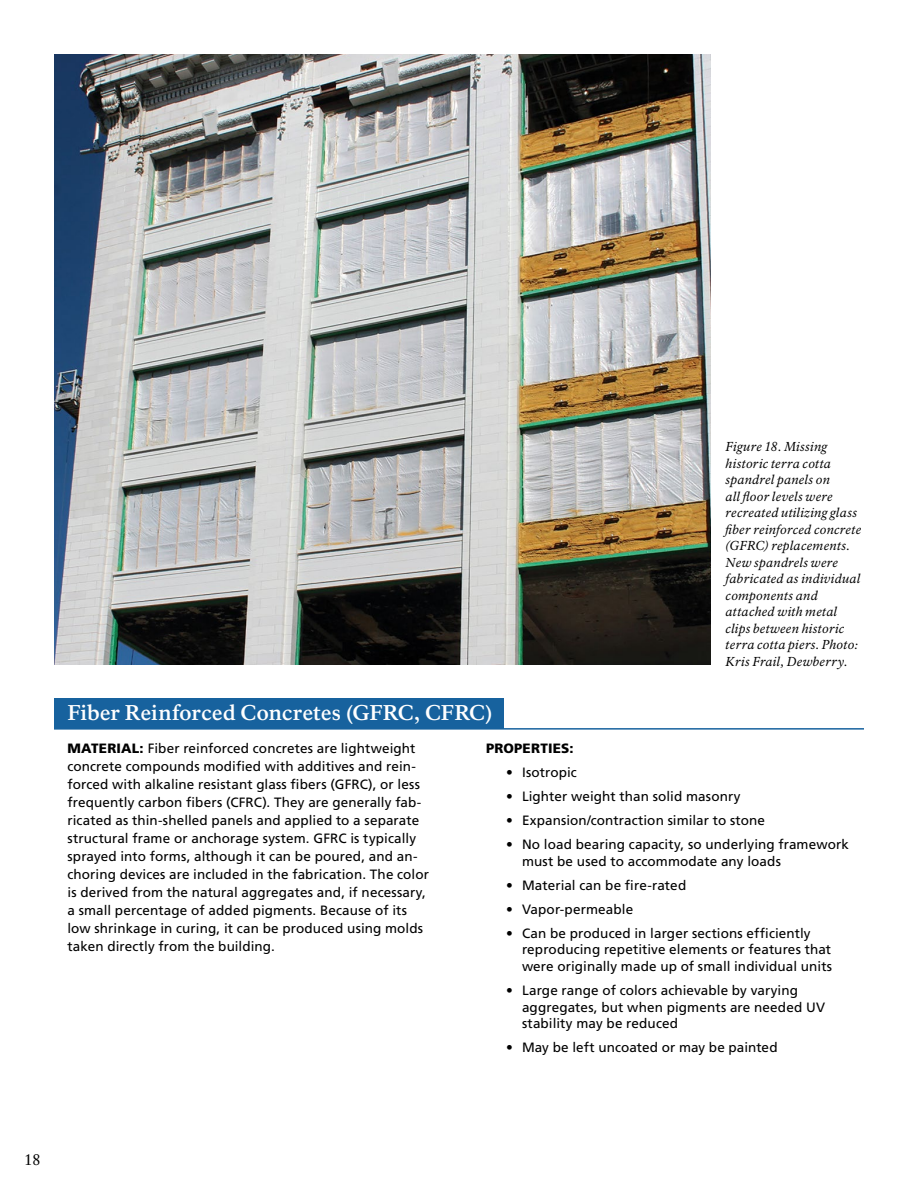
<style>
.page{position:relative;width:918px;height:1188px;background:#fff}
.page>*{position:absolute;margin:0;border:0;box-sizing:border-box;transform-origin:0 0}
._508_Potential_Subs{font:700 21px "NPS Rawlinson OT";letter-spacing:-.005em;color:#fff}
.t1{font:15px "NPS Rawlinson OT";color:#000}
._508_appendix_inset{font:13.5px/18px "Frutiger LT Std";letter-spacing:.005em;color:#000}
._508_subst_materials{font:13.5px/16.5px "Frutiger LT Std";letter-spacing:.005em;color:#000}
._508_Body_text{font:900 13.5px "Frutiger LT Std";letter-spacing:.01em;color:#000}
._508_Photo_captions{font:italic 12.75px/16.5px "NPS Rawlinson OT";letter-spacing:.02em;color:#000}
.s1{font-weight:900}
</style>
<div class="page">
<div style="left:54px;top:699px;width:450px;height:30px;background:#17629e"></div>
<hr style="left:54px;top:728px;width:810px;height:2px;background:#17629e">
<img style="left:54px;top:54px;width:657px;height:611px">
<p class="_508_Photo_captions" style="left:726px;top:439px;width:137px">Figure 18. Missing historic terra cotta spandrel panels on<br>all floor levels were recreated utilizing glass fiber reinforced concrete (GFRC) replacements.<br>New spandrels were fabricated as individual components and attached with metal clips between historic terra cotta piers. Photo:<br>Kris Frail, Dewberry.</p>
<p class="_508_Potential_Subs" style="left:68px;top:700px;width:427px">Fiber Reinforced Concretes (GFRC, CFRC)</p>
<p class="_508_appendix_inset" style="left:68px;top:739px;width:363px"><span class="s1">MATERIAL:</span> Fiber reinforced concretes are lightweight concrete compounds modified with additives and rein&shy;forced with alkaline resistant glass fibers (GFRC), or less frequently carbon fibers (CFRC). They are generally fab&shy;ricated as thin-shelled panels and applied to a separate structural frame or anchorage system. GFRC is typically sprayed into forms, although it can be poured, and an&shy;choring devices are included in the fabrication. The color is derived from the natural aggregates and, if necessary, a small percentage of added pigments. Because of its low shrinkage in curing, it can be produced using molds taken directly from the building.</p>
<p class="_508_Body_text" style="left:486px;top:740px;width:89px">PROPERTIES:</p>
<p class="_508_subst_materials" style="left:506px;top:764px;width:72px">• Isotropic</p>
<p class="_508_subst_materials" style="left:506px;top:788px;width:236px">• Lighter weight than solid masonry</p>
<p class="_508_subst_materials" style="left:506px;top:812px;width:260px">• Expansion/contraction similar to stone</p>
<p class="_508_subst_materials" style="left:522px;top:836px;width:328px;text-indent:-16px">• No load bearing capacity, so underlying framework must be used to accommodate any loads</p>
<p class="_508_subst_materials" style="left:506px;top:877px;width:182px">• Material can be fire-rated</p>
<p class="_508_subst_materials" style="left:506px;top:901px;width:128px">• Vapor-permeable</p>
<p class="_508_subst_materials" style="left:522px;top:925px;width:312px;text-indent:-16px">• Can be produced in larger sections efficiently reproducing repetitive elements or features that were originally made up of small individual units</p>
<p class="_508_subst_materials" style="left:522px;top:982px;width:305px;text-indent:-16px">• Large range of colors achievable by varying aggregates, but when pigments are needed UV stability may be reduced</p>
<p class="_508_subst_materials" style="left:506px;top:1039px;width:273px">• May be left uncoated or may be painted</p>
<p class="t1" style="left:25px;top:1151px;width:17px">18</p>
</div>
